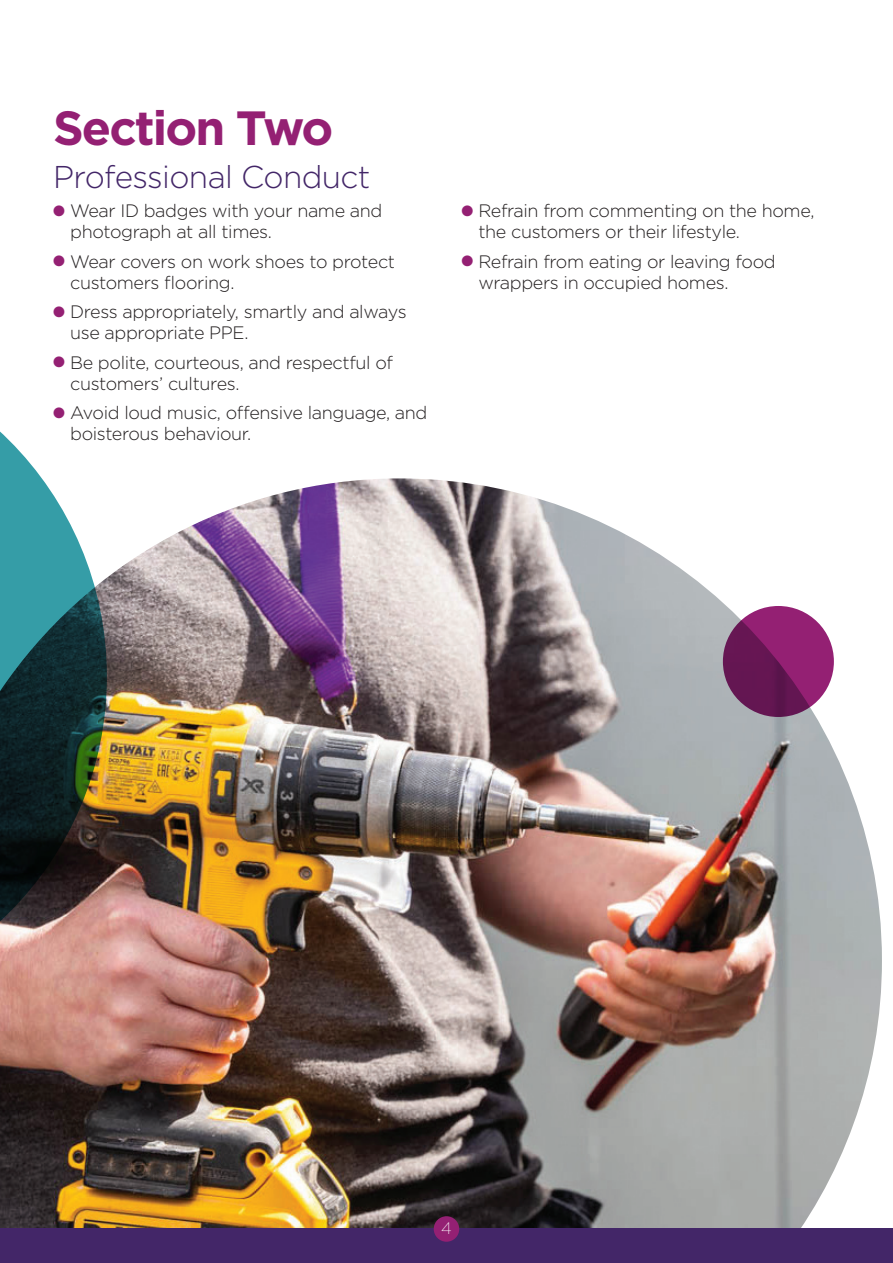
<style>
.page{position:relative;width:893px;height:1263px;background:#fff}
.page>*{position:absolute;margin:0;border:0;box-sizing:border-box;transform-origin:0 0}
.t1{font:700 48px "Gotham";letter-spacing:-.04em;color:#942073}
.t2{font:300 31.5px "Gotham";letter-spacing:-.02em;color:#432668}
.t3{font:300 18px/21px "Gotham";letter-spacing:-.02em;color:#231f20}
.t4{font:200 16.5px "Gotham";color:#fff}
.s1{color:#942073}
</style>
<div class="page">
<img style="left:0;top:478px;width:882px;height:751px">
<svg style="left:723px;top:606px;width:111px;height:111px;background:#7c1c63"></svg>
<div style="left:0;top:1229px;width:893px;height:34px;background:#432668"></div>
<div style="left:434px;top:1216px;width:25px;height:26px;background:#942073;border-radius:50%"></div>
<svg style="left:0;top:431px;width:107px;height:579px;background:#5e716f"></svg>
<p class="t1" style="left:53px;top:96px;width:282px">Section Two</p>
<p class="t2" style="left:53px;top:157px;width:319px">Professional Conduct</p>
<p class="t3" style="left:70px;top:200px;width:314px;text-indent:-17px"><span class="s1">●</span> Wear ID badges with your name and photograph at all times.</p>
<p class="t3" style="left:70px;top:250px;width:326px;text-indent:-17px"><span class="s1">●</span> Wear covers on work shoes to protect customers flooring.</p>
<p class="t3" style="left:70px;top:301px;width:338px;text-indent:-17px"><span class="s1">●</span> Dress appropriately, smartly and always use appropriate PPE.</p>
<p class="t3" style="left:70px;top:351px;width:324px;text-indent:-17px"><span class="s1">●</span> Be polite, courteous, and respectful of customers’ cultures.</p>
<p class="t3" style="left:70px;top:402px;width:359px;text-indent:-17px"><span class="s1">●</span> Avoid loud music, offensive language, and boisterous behaviour.</p>
<p class="t3" style="left:478px;top:200px;width:338px;text-indent:-17px"><span class="s1">●</span> Refrain from commenting on the home, the customers or their lifestyle.</p>
<p class="t3" style="left:478px;top:250px;width:299px;text-indent:-17px"><span class="s1">●</span> Refrain from eating or leaving food wrappers in occupied homes.</p>
<p class="t4" style="left:441px;top:1218px;width:12px">4</p>
</div>
